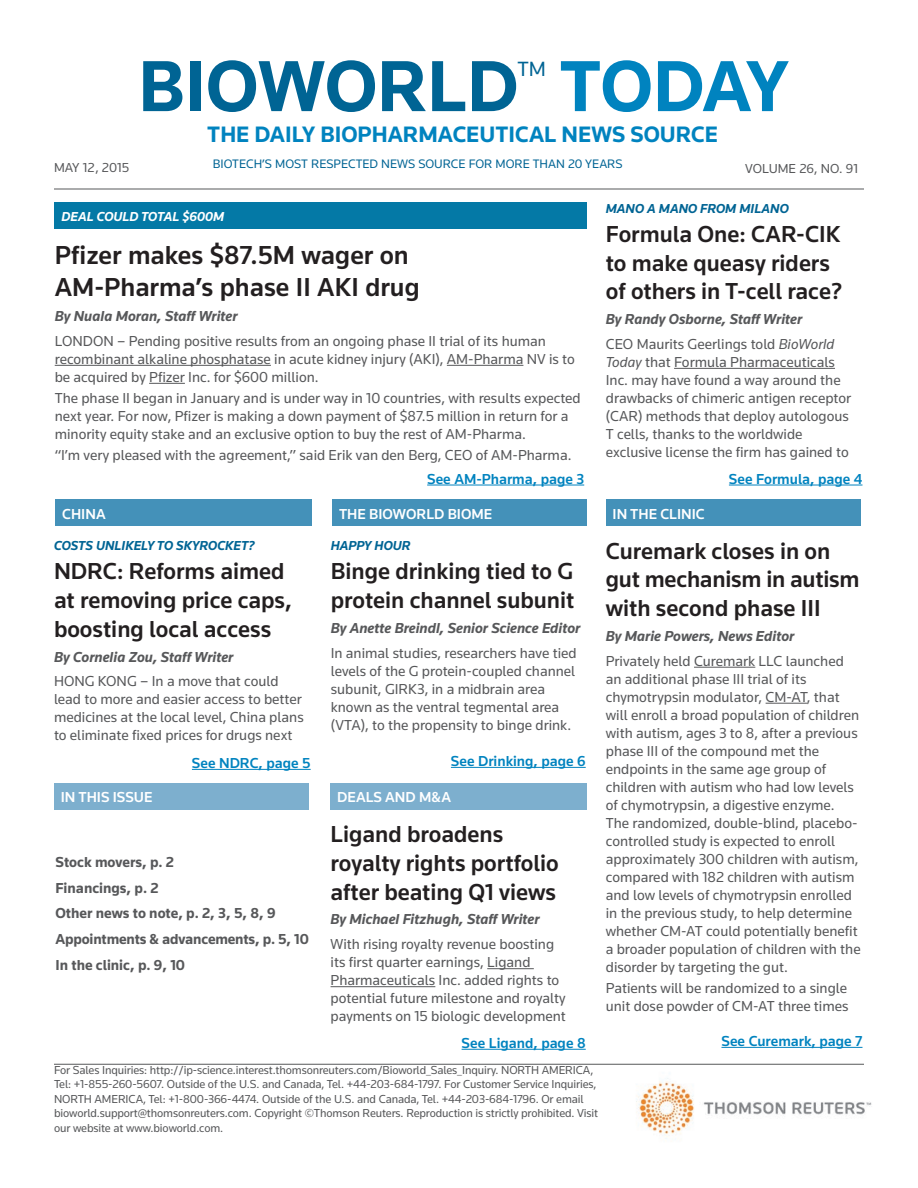
<style>
.page{position:relative;width:918px;height:1188px;background:#fff}
.page>*{position:absolute;margin:0;border:0;box-sizing:border-box;transform-origin:0 0}
.t1{font:700 75px "Knowledge";color:#006494}
.Headline{font:500 27px/32.4px "Knowledge";color:#231f20}
.Small_Headline{font:500 24px/28.8px "Knowledge";color:#231f20}
.t2{font:700 23.25px "Knowledge";color:#0083bf}
.t3{font:21.45px "Knowledge";color:#006494}
.Body{font:15px/18px "Knowledge";color:#57585a}
.Byline{font:italic 700 15px "Knowledge";color:#57585a}
.Body-2{font:700 15px "Knowledge";color:#57585a}
.t4{font:500 15px "Knowledge";color:#0083bf}
.t5{font:500 15px "Knowledge";color:#fff}
.Kicker{font:italic 700 13.5px "Knowledge";color:#006494}
.t6{font:13.5px "Knowledge";color:#57585a}
.Kicker-2{font:italic 700 13.5px "Knowledge";color:#fff}
.t7{font:12.75px "Knowledge";color:#006494}
.t8{font:12px/14.4px "Knowledge";letter-spacing:-.01em;color:#57585a}
.s1{color:#0083bf}
.s2{font-style:italic}
</style>
<div class="page">
<hr style="left:54px;top:189px;width:810px;height:1px;background:#57585a">
<img style="left:613px;top:1063px;width:259px;height:76px">
<hr style="left:54px;top:1064px;width:810px;height:1px;background:#57585a">
<hr style="left:427px;top:485px;width:157px;height:1px;background:#0083bf">
<hr style="left:729px;top:485px;width:133px;height:1px;background:#0083bf">
<hr style="left:451px;top:767px;width:135px;height:1px;background:#0083bf">
<hr style="left:721px;top:1047px;width:141px;height:1px;background:#0083bf">
<hr style="left:192px;top:769px;width:119px;height:1px;background:#0083bf">
<div style="left:55px;top:202px;width:532px;height:28px;background:#0479a6"></div>
<div style="left:56px;top:500px;width:256px;height:26px;background:#4491b9"></div>
<div style="left:54px;top:783px;width:255px;height:27px;background:#7dafce"></div>
<div style="left:332px;top:500px;width:255px;height:26px;background:#4491b9"></div>
<div style="left:331px;top:783px;width:256px;height:27px;background:#7dafce"></div>
<div style="left:606px;top:500px;width:255px;height:26px;background:#4491b9"></div>
<hr style="left:462px;top:1049px;width:124px;height:1px;background:#0083bf">
<hr style="left:694px;top:667px;width:61px;height:1px;background:#57585a">
<hr style="left:766px;top:703px;width:41px;height:1px;background:#57585a">
<hr style="left:674px;top:368px;width:161px;height:1px;background:#57585a">
<hr style="left:55px;top:365px;width:216px;height:1px;background:#57585a">
<hr style="left:447px;top:365px;width:76px;height:1px;background:#57585a">
<hr style="left:149px;top:383px;width:36px;height:1px;background:#57585a">
<hr style="left:487px;top:968px;width:47px;height:1px;background:#57585a">
<hr style="left:331px;top:986px;width:104px;height:1px;background:#57585a">
<h1 class="t1" style="left:138px;top:40px;width:652px">BIOWORLD <span class="s1">TODAY</span></h1>
<h3 class="t3" style="left:518px;top:56px;width:30px">TM</h3>
<h3 class="t2" style="left:207px;top:120px;width:512px">THE DAILY BIOPHARMACEUTICAL NEWS SOURCE</h3>
<p class="t7" style="left:213px;top:155px;width:411px">BIOTECH’S MOST RESPECTED NEWS SOURCE FOR MORE THAN 20 YEARS</p>
<p class="t6" style="left:54px;top:159px;width:77px">MAY 12, 2015</p>
<p class="t6" style="left:745px;top:161px;width:114px">VOLUME 26, NO. 91</p>
<p class="Kicker-2" style="left:62px;top:208px;width:164px">DEAL COULD TOTAL $600M</p>
<p class="Headline" style="left:55px;top:238px;width:367px">Pfizer makes $87.5M wager on<br>AM-Pharma’s phase II AKI drug</p>
<p class="Byline" style="left:55px;top:307px;width:184px">By Nuala Moran, Staff Writer</p>
<p class="Body" style="left:55px;top:332px;width:522px">LONDON – Pending positive results from an ongoing phase II trial of its human recombinant alkaline phosphatase in acute kidney injury (AKI), AM-Pharma NV is to be acquired by Pfizer Inc. for $600 million.</p>
<p class="Body" style="left:55px;top:389px;width:528px">The phase II began in January and is under way in 10 countries, with results expected next year. For now, Pfizer is making a down payment of $87.5 million in return for a minority equity stake and an exclusive option to buy the rest of AM-Pharma.</p>
<p class="Body" style="left:55px;top:446px;width:518px">“I’m very pleased with the agreement,” said Erik van den Berg, CEO of AM-Pharma.</p>
<p class="Kicker" style="left:606px;top:200px;width:185px">MANO A MANO FROM MILANO</p>
<p class="Small_Headline" style="left:606px;top:219px;width:238px">Formula One: CAR-CIK to make queasy riders of others in T-cell race?</p>
<p class="Byline" style="left:606px;top:310px;width:198px">By Randy Osborne, Staff Writer</p>
<p class="Body" style="left:606px;top:335px;width:247px">CEO Maurits Geerlings told <span class="s2">BioWorld Today</span> that Formula Pharmaceuticals Inc. may have found a way around the drawbacks of chimeric antigen receptor (CAR) methods that deploy autologous T cells, thanks to the worldwide exclusive license the firm has gained to</p>
<p class="t4" style="left:427px;top:469px;width:159px">See AM-Pharma, page 3</p>
<p class="t4" style="left:729px;top:469px;width:135px">See Formula, page 4</p>
<p class="t5" style="left:62px;top:505px;width:45px">CHINA</p>
<p class="t5" style="left:339px;top:505px;width:155px">THE BIOWORLD BIOME</p>
<p class="t5" style="left:613px;top:505px;width:94px">IN THE CLINIC</p>
<p class="Kicker" style="left:54px;top:538px;width:202px">COSTS UNLIKELY TO SKYROCKET?</p>
<p class="Small_Headline" style="left:54px;top:556px;width:239px">NDRC: Reforms aimed at removing price caps, boosting local access</p>
<p class="Byline" style="left:54px;top:647px;width:181px">By Cornelia Zou, Staff Writer</p>
<p class="Body" style="left:54px;top:672px;width:251px">HONG KONG – In a move that could lead to more and easier access to better medicines at the local level, China plans to eliminate fixed prices for drugs next</p>
<p class="t5" style="left:61px;top:788px;width:93px">IN THIS ISSUE</p>
<p class="t4" style="left:192px;top:754px;width:120px">See NDRC, page 5</p>
<p class="Body-2" style="left:56px;top:853px;width:120px">Stock movers, p. 2</p>
<p class="Body-2" style="left:56px;top:878px;width:105px">Financings, p. 2</p>
<p class="Body-2" style="left:56px;top:904px;width:222px">Other news to note, p. 2, 3, 5, 8, 9</p>
<p class="Body-2" style="left:56px;top:930px;width:255px">Appointments &amp; advancements, p. 5, 10</p>
<p class="Body-2" style="left:56px;top:956px;width:131px">In the clinic, p. 9, 10</p>
<p class="Kicker" style="left:331px;top:538px;width:82px">HAPPY HOUR</p>
<p class="Small_Headline" style="left:331px;top:556px;width:245px">Binge drinking tied to G protein channel subunit</p>
<p class="Byline" style="left:331px;top:619px;width:251px">By Anette Breindl, Senior Science Editor</p>
<p class="Body" style="left:331px;top:643px;width:247px">In animal studies, researchers have tied levels of the G protein-coupled channel subunit, GIRK3, in a midbrain area known as the ventral tegmental area (VTA), to the propensity to binge drink.</p>
<p class="t4" style="left:451px;top:752px;width:136px">See Drinking, page 6</p>
<p class="t5" style="left:337px;top:788px;width:115px">DEALS AND M&amp;A</p>
<p class="Small_Headline" style="left:331px;top:819px;width:230px">Ligand broadens royalty rights portfolio after beating Q1 views</p>
<p class="Byline" style="left:331px;top:910px;width:211px">By Michael Fitzhugh, Staff Writer</p>
<p class="Body" style="left:331px;top:935px;width:237px">With rising royalty revenue boosting its first quarter earnings, Ligand Pharmaceuticals Inc. added rights to potential future milestone and royalty payments on 15 biologic development</p>
<p class="Small_Headline" style="left:606px;top:536px;width:255px">Curemark closes in on gut mechanism in autism with second phase III</p>
<p class="Byline" style="left:606px;top:627px;width:190px">By Marie Powers, News Editor</p>
<p class="Body" style="left:606px;top:651px;width:256px">Privately held Curemark LLC launched an additional phase III trial of its chymotrypsin modulator, CM-AT, that will enroll a broad population of children with autism, ages 3 to 8, after a previous phase III of the compound met the endpoints in the same age group of children with autism who had low levels of chymotrypsin, a digestive enzyme.<br>The randomized, double-blind, placebo&shy;controlled study is expected to enroll approximately 300 children with autism, compared with 182 children with autism and low levels of chymotrypsin enrolled in the previous study, to help determine whether CM-AT could potentially benefit a broader population of children with the disorder by targeting the gut.</p>
<p class="Body" style="left:606px;top:979px;width:244px">Patients will be randomized to a single unit dose powder of CM-AT three times</p>
<p class="t4" style="left:462px;top:1034px;width:126px">See Ligand, page 8</p>
<p class="t4" style="left:721px;top:1032px;width:143px">See Curemark, page 7</p>
<p class="t8" style="left:54px;top:1063px;width:546px">For Sales Inquiries: http://ip-science.interest.thomsonreuters.com/Bioworld_Sales_Inquiry. NORTH AMERICA, Tel: +1-855-260-5607. Outside of the U.S. and Canada, Tel. +44-203-684-1797. For Customer Service Inquiries, NORTH AMERICA, Tel: +1-800-366-4474. Outside of the U.S. and Canada, Tel. +44-203-684-1796. Or email bioworld.support@thomsonreuters.com. Copyright ©Thomson Reuters. Reproduction is strictly prohibited. Visit our website at www.bioworld.com.</p>
</div>
